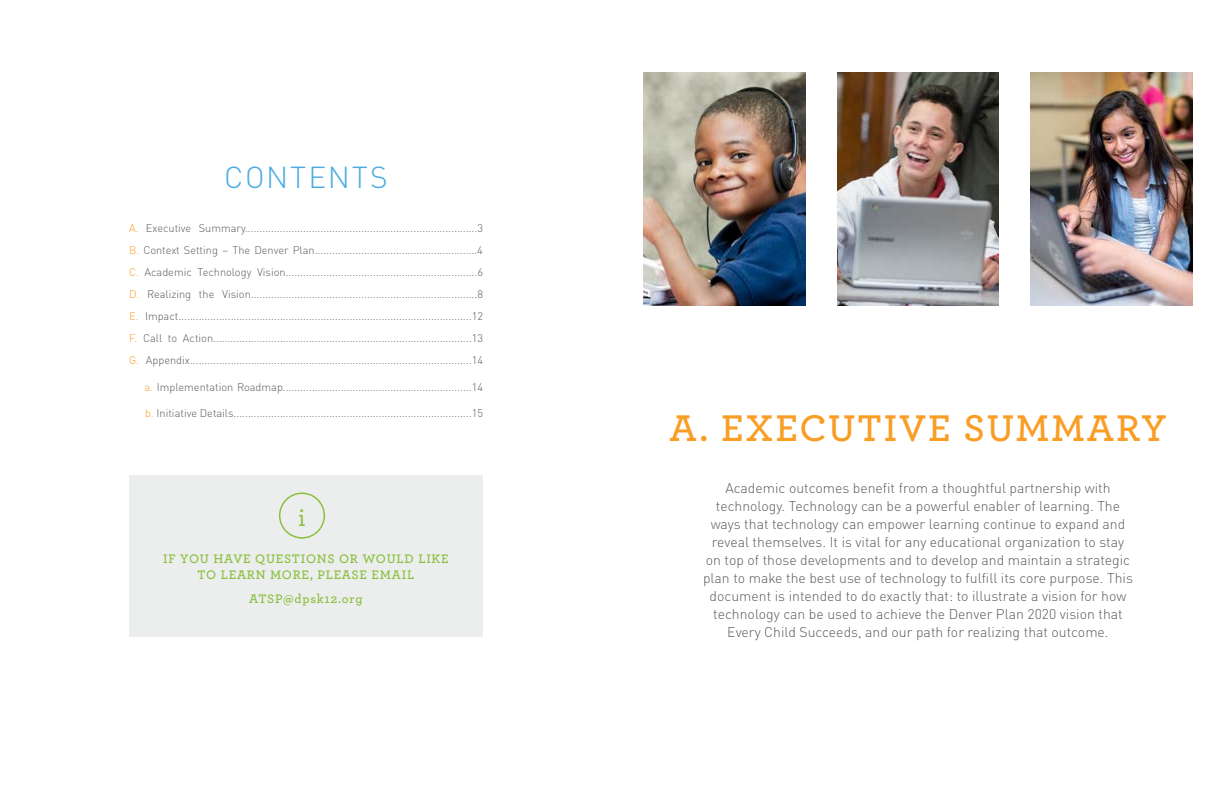
<style>
.page{position:relative;width:1224px;height:792px;background:#fff}
.page>*{position:absolute;margin:0;border:0;box-sizing:border-box;transform-origin:0 0}
.t1{font:600 39px "Archer Pro";letter-spacing:.045em;color:#f99d24}
.t2{font:300 30px "DIN Pro";letter-spacing:.065em;color:#4bace1}
.t3{font:500 26px "Archer Pro";color:#8bc03f}
.t4{font:300 14px/18px "DIN Pro";color:#58595b;text-align:center}
.t5{font:600 13px/16px "Archer Pro";letter-spacing:.06em;color:#8bc03f;text-align:center}
.t6{font:300 11px/22px "DIN Pro";color:#58595b;text-align:justify}
.s1{color:#f99d24}
</style>
<div class="page">
<img style="left:837px;top:72px;width:162px;height:234px">
<img style="left:1030px;top:72px;width:162px;height:234px">
<img style="left:644px;top:72px;width:162px;height:234px">
<div style="left:129px;top:475px;width:354px;height:161px;background:#eceded"></div>
<div style="left:279px;top:492px;width:46px;height:47px;border:2px solid #8bc03f;border-radius:50%"></div>
<h2 class="t2" style="left:224px;top:154px;width:165px">CONTENTS</h2>
<p class="t6" style="left:129px;top:217px;width:356px"><span class="s1">A.</span> Executive Summary................................................................................3<br><span class="s1">B.</span> Context Setting – The Denver Plan........................................................4<br><span class="s1">C.</span> Academic Technology Vision..................................................................6<br><span class="s1">D.</span> Realizing the Vision..............................................................................8<br><span class="s1">E.</span> Impact.....................................................................................................12<br><span class="s1">F.</span> Call to Action.........................................................................................13<br><span class="s1">G.</span> Appendix.................................................................................................14</p>
<p class="t6" style="left:144px;top:375px;width:340px"><span class="s1">a.</span> Implementation Roadmap.................................................................14</p>
<p class="t6" style="left:145px;top:401px;width:339px"><span class="s1">b.</span> Initiative Details..................................................................................15</p>
<h3 class="t3" style="left:298px;top:499px;width:9px">i</h3>
<p class="t5" style="left:163px;top:550px;width:287px">IF YOU HAVE QUESTIONS OR WOULD LIKE<br>TO LEARN MORE, PLEASE EMAIL</p>
<p class="t5" style="left:249px;top:590px;width:115px">ATSP@dpsk12.org</p>
<h1 class="t1" style="left:669px;top:399px;width:499px">A. EXECUTIVE SUMMARY</h1>
<p class="t4" style="left:703px;top:478px;width:431px">Academic outcomes benefit from a thoughtful partnership with technology. Technology can be a powerful enabler of learning. The ways that technology can empower learning continue to expand and reveal themselves. It is vital for any educational organization to stay on top of those developments and to develop and maintain a strategic plan to make the best use of technology to fulfill its core purpose. This document is intended to do exactly that: to illustrate a vision for how technology can be used to achieve the Denver Plan 2020 vision that Every Child Succeeds, and our path for realizing that outcome.</p>
</div>
